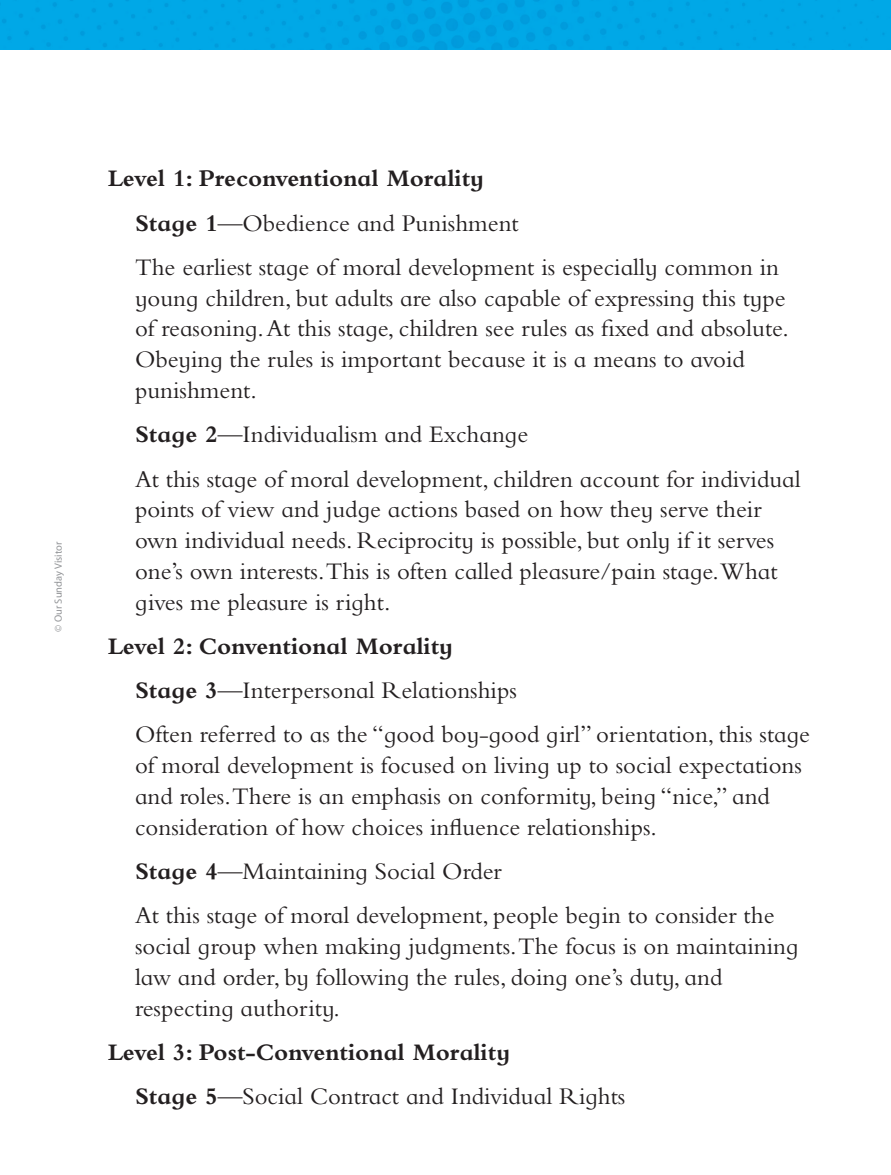
<style>
.page{position:relative;width:891px;height:1175px;background:#fff}
.page>*{position:absolute;margin:0;border:0;box-sizing:border-box;transform-origin:0 0}
.Body_Text{font:24.75px/30.8px "Bembo Infant MT Std";color:#231f20}
.Body_Text-2{font:700 24.75px "Bembo Infant MT Std";color:#231f20}
.t1{font:10.5px "Myriad Pro";color:#939598}
.s1{font-weight:700}
</style>
<div class="page">
<img style="left:0;top:0;width:891px;height:50px">
<p class="t1" style="left:53px;top:631px;width:91px;rotate:-90deg">© Our Sunday Visitor</p>
<p class="Body_Text-2" style="left:108px;top:165px;width:378px">Level 1: Preconventional Morality</p>
<p class="Body_Text" style="left:135px;top:207px;width:385px"><span class="s1">Stage 1</span>—Obedience and Punishment</p>
<p class="Body_Text" style="left:135px;top:251px;width:655px">The earliest stage of moral development is especially common in young children, but adults are also capable of expressing this type of reasoning. At this stage, children see rules as fixed and absolute.<br>Obeying the rules is important because it is a means to avoid punishment.</p>
<p class="Body_Text" style="left:135px;top:419px;width:395px"><span class="s1">Stage 2</span>—Individualism and Exchange</p>
<p class="Body_Text" style="left:135px;top:463px;width:667px">At this stage of moral development, children account for individual points of view and judge actions based on how they serve their own individual needs. Reciprocity is possible, but only if it serves one’s own interests.This is often called pleasure/pain stage.What gives me pleasure is right.</p>
<p class="Body_Text-2" style="left:108px;top:633px;width:347px">Level 2: Conventional Morality</p>
<p class="Body_Text" style="left:135px;top:674px;width:383px"><span class="s1">Stage 3</span>—Interpersonal Relationships</p>
<p class="Body_Text" style="left:135px;top:719px;width:677px">Often referred to as the “good boy-good girl” orientation, this stage of moral development is focused on living up to social expectations and roles.There is an emphasis on conformity, being “nice,” and consideration of how choices influence relationships.</p>
<p class="Body_Text" style="left:135px;top:855px;width:368px"><span class="s1">Stage 4</span>—Maintaining Social Order</p>
<p class="Body_Text" style="left:135px;top:899px;width:665px">At this stage of moral development, people begin to consider the social group when making judgments.The focus is on maintaining law and order, by following the rules, doing one’s duty, and respecting authority.</p>
<p class="Body_Text-2" style="left:108px;top:1038px;width:404px">Level 3: Post-Conventional Morality</p>
<p class="Body_Text" style="left:135px;top:1080px;width:492px"><span class="s1">Stage 5</span>—Social Contract and Individual Rights</p>
</div>
